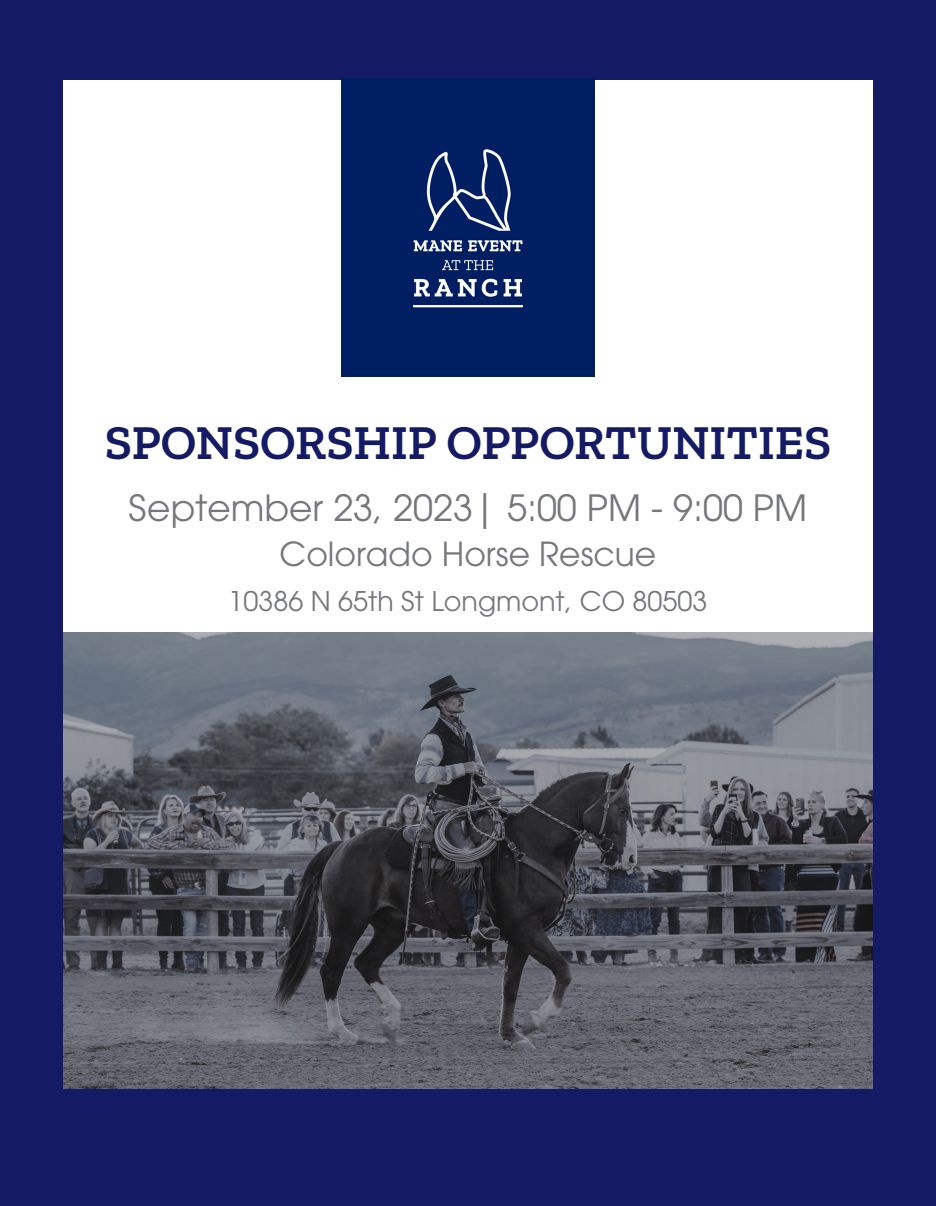
<style>
.page{position:relative;width:936px;height:1206px;background:#141b64}
.page>*{position:absolute;margin:0;border:0;box-sizing:border-box;transform-origin:0 0}
.t1{font:600 49.5px "Zilla Slab";color:#141b64}
.t2{font:36px "ITC Avant Garde Pro";color:#75777b}
.t3{font:33px "ITC Avant Garde Pro";color:#75777b}
.t4{font:27px "ITC Avant Garde Pro";color:#75777b}
</style>
<div class="page">
<div style="left:63px;top:80px;width:810px;height:1009px;background:#fff"></div>
<div style="left:342px;top:79px;width:252px;height:298px;background:#001e62"></div>
<img style="left:63px;top:632px;width:810px;height:457px">
<p class="t1" style="left:105px;top:415px;width:728px">SPONSORSHIP OPPORTUNITIES</p>
<p class="t2" style="left:129px;top:485px;width:680px">September 23, 2023| 5:00 PM - 9:00 PM</p>
<p class="t3" style="left:280px;top:533px;width:378px">Colorado Horse Rescue</p>
<p class="t4" style="left:229px;top:584px;width:480px">10386 N 65th St Longmont, CO 80503</p>
</div>
